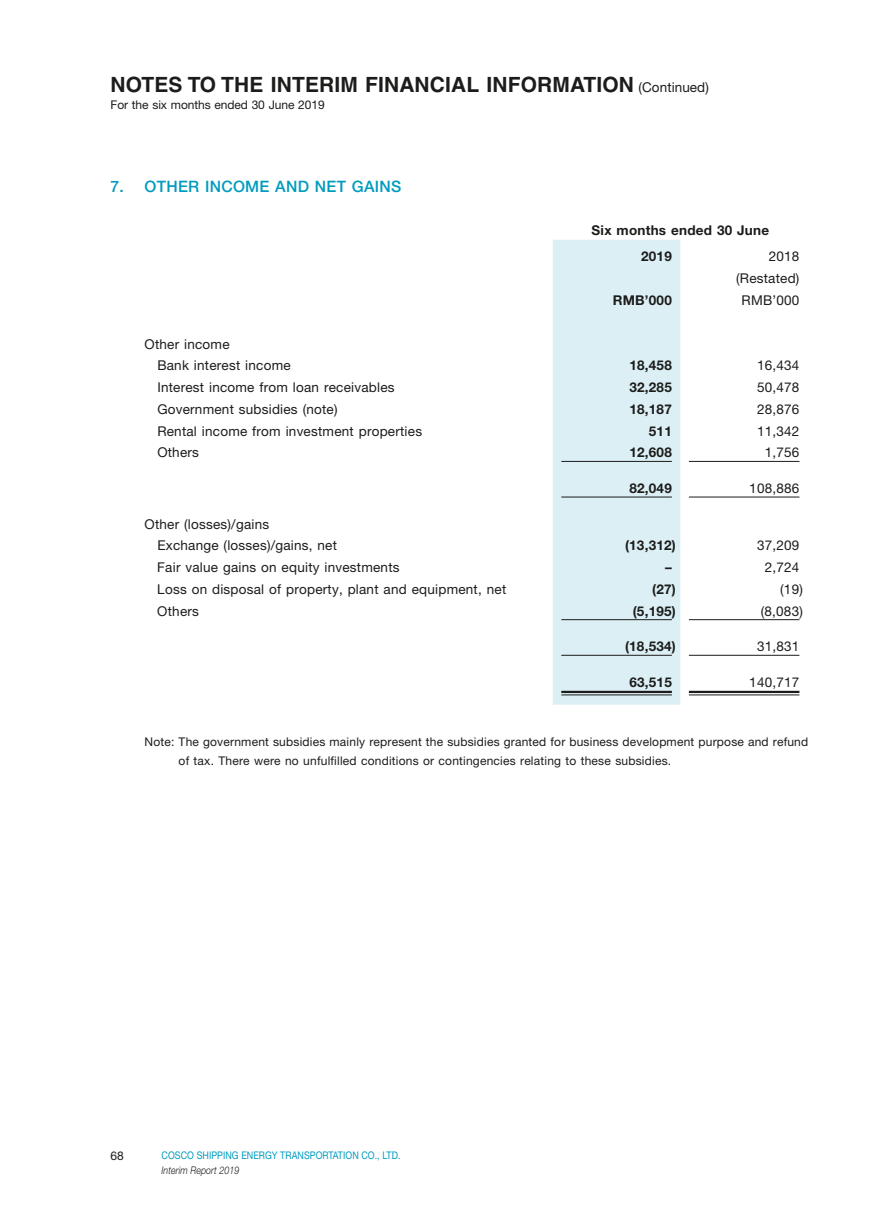
<style>
.page{position:relative;width:893px;height:1212px;background:#fff}
.page>*{position:absolute;margin:0;border:0;box-sizing:border-box;transform-origin:0 0}
.t1{font:700 21px "Helvetica LT Std";letter-spacing:.005em;color:#1c1c1b}
.t2{font:500 15.75px "Helvetica Neue LT Std";letter-spacing:.015em;color:#009bbe}
.t3{font:13.5px/21.8px "Helvetica Neue LT Std";letter-spacing:.015em;color:#1c1c1b}
.t4{font:700 13.5px/26px "Helvetica Neue LT Std";letter-spacing:.015em;color:#1c1c1b}
.t5{font:12px/19.5px "Helvetica Neue LT Std";letter-spacing:.015em;color:#1c1c1b}
.t6{font:12px "Helvetica Neue LT Std";letter-spacing:-.01em;color:#1c1c1b}
.t7{font:10.5px "Helvetica Neue LT Std";letter-spacing:.005em;color:#009bbe;scale:.85 1}
.t8{font:italic 300 10.5px "Helvetica Neue LT Std";letter-spacing:.005em;color:#1c1c1b;scale:.85 1}
.s1{font-family:"Helvetica Neue LT Std";font-weight:400;font-size:13.5px}
</style>
<div class="page">
<div style="left:553px;top:240px;width:127px;height:465px;background:#dbeff4"></div>
<hr style="left:561px;top:461px;width:111px;height:1px;background:#1c1c1b">
<hr style="left:689px;top:461px;width:110px;height:1px;background:#1c1c1b">
<hr style="left:561px;top:497px;width:111px;height:1px;background:#1c1c1b">
<hr style="left:689px;top:497px;width:110px;height:1px;background:#1c1c1b">
<hr style="left:561px;top:619px;width:111px;height:1px;background:#1c1c1b">
<hr style="left:689px;top:619px;width:110px;height:1px;background:#1c1c1b">
<hr style="left:561px;top:655px;width:111px;height:1px;background:#1c1c1b">
<hr style="left:689px;top:655px;width:110px;height:1px;background:#1c1c1b">
<hr style="left:561px;top:691px;width:111px;height:2px;background:#1c1c1b">
<hr style="left:561px;top:694px;width:111px;height:1px;background:#1c1c1b">
<hr style="left:689px;top:691px;width:110px;height:2px;background:#1c1c1b">
<hr style="left:689px;top:694px;width:110px;height:1px;background:#1c1c1b">
<h1 class="t1" style="left:111px;top:72px;width:600px">NOTES TO THE INTERIM FINANCIAL INFORMATION <span class="s1">(Continued)</span></h1>
<p class="t6" style="left:111px;top:98px;width:216px">For the six months ended 30 June 2019</p>
<p class="t2" style="left:111px;top:177px;width:292px">7. OTHER INCOME AND NET GAINS</p>
<p class="t3" style="left:157px;top:333px;width:135px;text-indent:-13px">Other income<br>Bank interest income</p>
<p class="t4" style="left:641px;top:217px;width:130px;text-indent:-50px">Six months ended 30 June<br>2019</p>
<p class="t3" style="left:736px;top:246px;width:65px;text-align:right">2018 (Restated)</p>
<p class="t4" style="left:613px;top:287px;width:61px">RMB’000</p>
<p class="t3" style="left:741px;top:289px;width:59px">RMB’000</p>
<p class="t4" style="left:629px;top:352px;width:44px">18,458</p>
<p class="t3" style="left:757px;top:354px;width:44px">16,434</p>
<p class="t3" style="left:157px;top:376px;width:239px">Interest income from loan receivables</p>
<p class="t4" style="left:629px;top:374px;width:44px">32,285</p>
<p class="t3" style="left:757px;top:376px;width:44px">50,478</p>
<p class="t3" style="left:157px;top:398px;width:182px">Government subsidies (note)</p>
<p class="t4" style="left:629px;top:396px;width:44px">18,187</p>
<p class="t3" style="left:757px;top:398px;width:44px">28,876</p>
<p class="t3" style="left:157px;top:420px;width:266px">Rental income from investment properties</p>
<p class="t4" style="left:649px;top:417px;width:24px">511</p>
<p class="t3" style="left:757px;top:420px;width:44px">11,342</p>
<p class="t3" style="left:157px;top:441px;width:43px">Others</p>
<p class="t4" style="left:629px;top:439px;width:44px">12,608</p>
<p class="t3" style="left:765px;top:441px;width:36px">1,756</p>
<p class="t4" style="left:629px;top:475px;width:44px">82,049</p>
<p class="t3" style="left:749px;top:477px;width:52px">108,886</p>
<p class="t3" style="left:157px;top:513px;width:181px;text-indent:-13px">Other (losses)/gains<br>Exchange (losses)/gains, net</p>
<p class="t4" style="left:625px;top:532px;width:52px">(13,312)</p>
<p class="t3" style="left:757px;top:534px;width:44px">37,209</p>
<p class="t3" style="left:157px;top:556px;width:244px">Fair value gains on equity investments</p>
<p class="t4" style="left:665px;top:554px;width:8px">–</p>
<p class="t3" style="left:765px;top:556px;width:36px">2,724</p>
<p class="t3" style="left:157px;top:578px;width:350px">Loss on disposal of property, plant and equipment, net</p>
<p class="t4" style="left:652px;top:576px;width:25px">(27)</p>
<p class="t3" style="left:780px;top:578px;width:24px">(19)</p>
<p class="t3" style="left:157px;top:600px;width:43px">Others</p>
<p class="t4" style="left:633px;top:597px;width:45px">(5,195)</p>
<p class="t3" style="left:761px;top:600px;width:44px">(8,083)</p>
<p class="t4" style="left:625px;top:633px;width:52px">(18,534)</p>
<p class="t3" style="left:757px;top:635px;width:44px">31,831</p>
<p class="t4" style="left:629px;top:669px;width:44px">63,515</p>
<p class="t3" style="left:749px;top:671px;width:52px">140,717</p>
<p class="t5" style="left:179px;top:732px;width:631px;text-indent:-34px">Note: The government subsidies mainly represent the subsidies granted for business development purpose and refund of tax. There were no unfulfilled conditions or contingencies relating to these subsidies.</p>
<p class="t5" style="left:111px;top:1146px;width:15px">68</p>
<p class="t7" style="left:162px;top:1149px;width:283px">COSCO SHIPPING ENERGY TRANSPORTATION CO., LTD.</p>
<p class="t8" style="left:162px;top:1164px;width:93px">Interim Report 2019</p>
</div>
